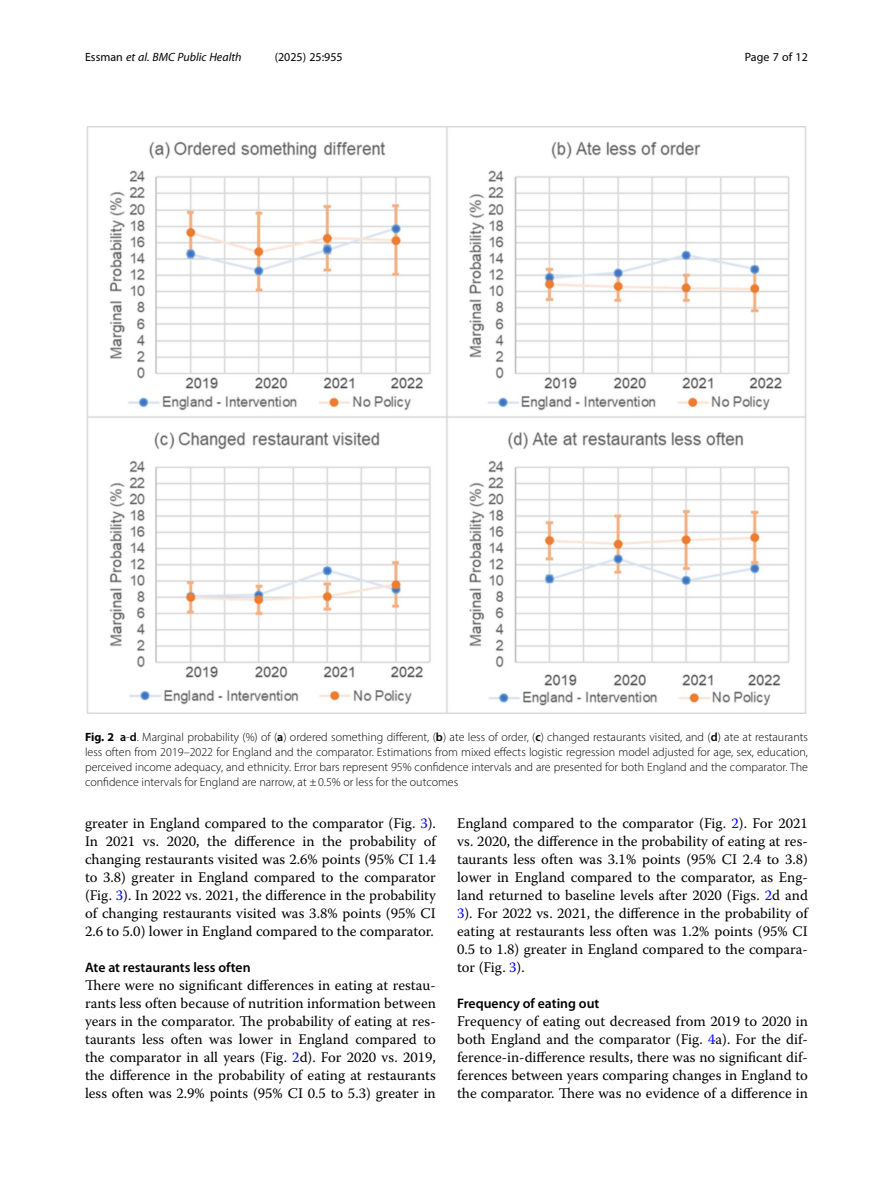
<style>
.page{position:relative;width:893px;height:1191px;background:#fff}
.page>*{position:absolute;margin:0;border:0;box-sizing:border-box;transform-origin:0 0}
.Body_Text{font:14.7px/18px "Warnock Pro";color:#000;text-align:justify}
.Head_2{font:600 13.8px "Myriad Pro";color:#000}
.Figure_Caption{font:300 12px/15px "Myriad Pro";color:#000;text-align:justify}
.t1{font:italic 12px "Myriad Pro";color:#000}
.t2{font:12px "Myriad Pro";color:#000}
.s1{font-style:normal}
.s2{font-weight:700}
.s3{font-weight:600}
.s4{color:#00f}
</style>
<div class="page">
<img style="left:86px;top:126px;width:721px;height:588px">
<p class="t1" style="left:85px;top:50px;width:158px"><span class="s1">Essman</span> et al. BMC Public Health</p>
<p class="t2" style="left:275px;top:50px;width:70px">(2025) 25:955</p>
<p class="t2" style="left:745px;top:50px;width:65px">Page 7 of 12</p>
<p class="Figure_Caption" style="left:85px;top:729px;width:724px"><span class="s2">Fig. 2</span> <span class="s3">a</span>-<span class="s3">d</span>. Marginal probability (%) of (<span class="s3">a</span>) ordered something different, (<span class="s3">b</span>) ate less of order, (<span class="s3">c</span>) changed restaurants visited, and (<span class="s3">d</span>) ate at restaurants less often from 2019–2022 for England and the comparator. Estimations from mixed effects logistic regression model adjusted for age, sex, education, perceived income adequacy, and ethnicity. Error bars represent 95% confidence intervals and are presented for both England and the comparator. The confidence intervals for England are narrow, at ±0.5% or less for the outcomes</p>
<p class="Body_Text" style="left:85px;top:814px;width:352px">greater in England compared to the comparator (Fig. <span class="s4">3</span>).<br>In 2021 vs. 2020, the difference in the probability of changing restaurants visited was 2.6% points (95% CI 1.4 to 3.8) greater in England compared to the comparator (Fig. <span class="s4">3</span>). In 2022 vs. 2021, the difference in the probability of changing restaurants visited was 3.8% points (95% CI 2.6 to 5.0) lower in England compared to the comparator.</p>
<p class="Head_2" style="left:85px;top:959px;width:167px">Ate at restaurants less often</p>
<p class="Body_Text" style="left:85px;top:976px;width:352px">There were no significant differences in eating at restau&shy;rants less often because of nutrition information between years in the comparator. The probability of eating at res&shy;taurants less often was lower in England compared to the comparator in all years (Fig. <span class="s4">2</span>d). For 2020 vs. 2019, the difference in the probability of eating at restaurants less often was 2.9% points (95% CI 0.5 to 5.3) greater in</p>
<p class="Body_Text" style="left:457px;top:814px;width:352px">England compared to the comparator (Fig. <span class="s4">2</span>). For 2021 vs. 2020, the difference in the probability of eating at res&shy;taurants less often was 3.1% points (95% CI 2.4 to 3.8) lower in England compared to the comparator, as Eng&shy;land returned to baseline levels after 2020 (Figs. <span class="s4">2</span>d and <span class="s4">3</span>). For 2022 vs. 2021, the difference in the probability of eating at restaurants less often was 1.2% points (95% CI 0.5 to 1.8) greater in England compared to the compara&shy;tor (Fig. <span class="s4">3</span>).</p>
<p class="Head_2" style="left:457px;top:995px;width:144px">Frequency of eating out</p>
<p class="Body_Text" style="left:457px;top:1012px;width:352px">Frequency of eating out decreased from 2019 to 2020 in both England and the comparator (Fig. <span class="s4">4</span>a). For the dif&shy;ference-in-difference results, there was no significant dif&shy;ferences between years comparing changes in England to the comparator. There was no evidence of a difference in</p>
</div>
